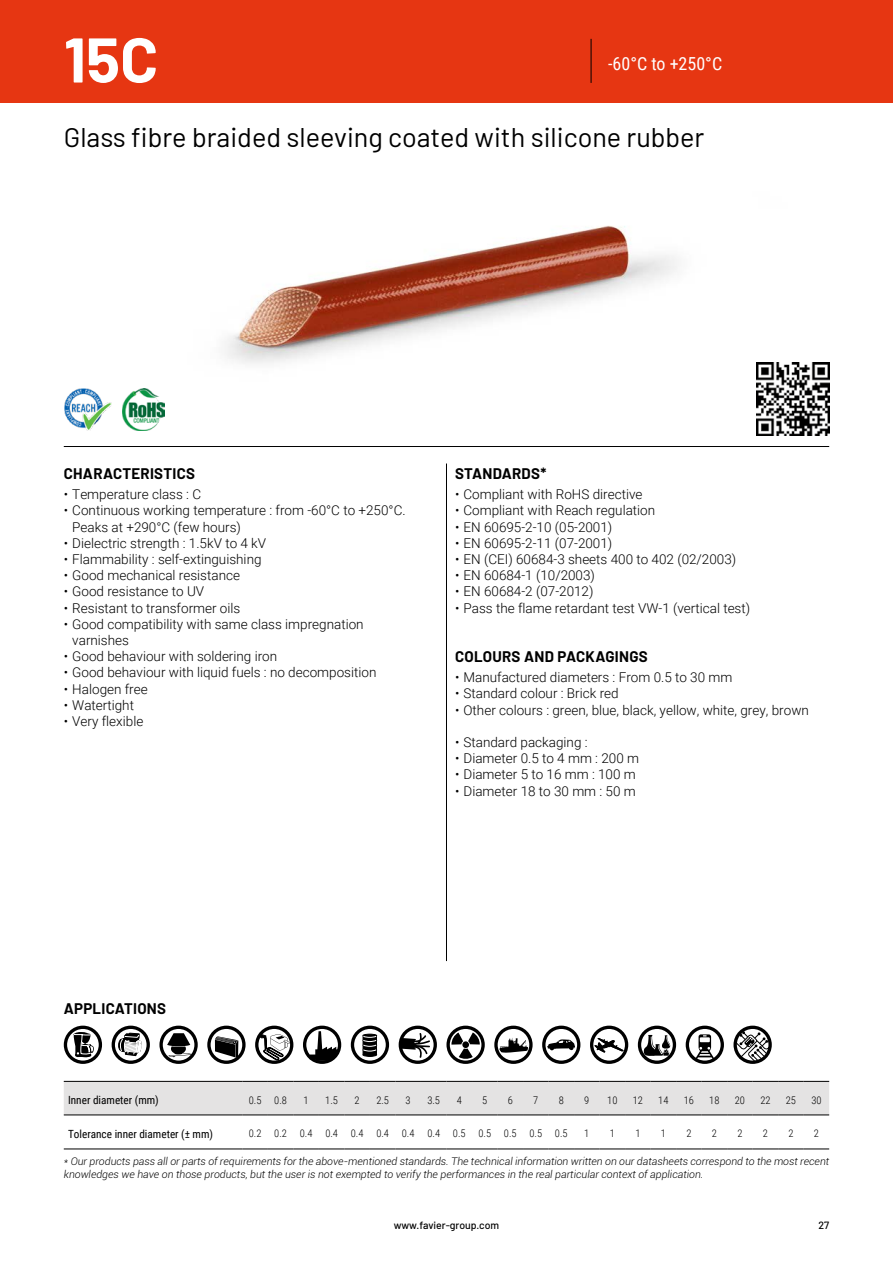
<style>
.page{position:relative;width:893px;height:1263px;background:#fff}
.page>*{position:absolute;margin:0;border:0;box-sizing:border-box;transform-origin:0 0}
.t1{font:700 63px "Barlow";color:#fff}
.t2{font:27px "Barlow";color:#000}
.t3{font:18px "Roboto Condensed";color:#fff}
.t4{font:700 15px "Barlow";letter-spacing:.02em;color:#000}
.t5{font:300 13.5px/16.2px "Roboto";color:#000}
.t6{font:11.25px "Roboto Condensed";color:#000}
.t7{font:italic 300 10.5px/12.6px "Roboto";color:#000}
.t8{font:300 10.5px "Roboto Condensed";color:#000}
.t9{font:500 10.5px "Barlow";color:#000}
</style>
<div class="page">
<div style="left:0;top:0;width:893px;height:102px;background:#e63612"></div>
<hr style="left:64px;top:446px;width:765px;height:1px;background:#000">
<hr style="left:446px;top:463px;width:1px;height:498px;background:#000">
<hr style="left:591px;top:39px;width:1px;height:44px;background:#000">
<img style="left:225px;top:225px;width:604px;height:162px">
<img style="left:64px;top:389px;width:48px;height:41px">
<img style="left:122px;top:389px;width:42px;height:41px">
<svg style="left:64px;top:1081px;width:765px;height:35px;background:#d8d7d7"></svg>
<hr style="left:64px;top:1148px;width:178px;height:1px;background:#000">
<svg style="left:242px;top:1148px;width:587px;height:1px"></svg>
<div style="left:64px;top:1026px;width:38px;height:38px;border:3px solid #000;border-radius:50%"></div>
<svg style="left:73px;top:1032px;width:21px;height:25px"></svg>
<div style="left:112px;top:1026px;width:38px;height:38px;border:3px solid #000;border-radius:50%"></div>
<svg style="left:118px;top:1032px;width:24px;height:24px"></svg>
<div style="left:159px;top:1026px;width:39px;height:38px;border:3px solid #000;border-radius:50%"></div>
<svg style="left:167px;top:1033px;width:24px;height:24px"></svg>
<div style="left:207px;top:1026px;width:39px;height:38px;border:3px solid #000;border-radius:50%"></div>
<svg style="left:215px;top:1036px;width:23px;height:21px"></svg>
<div style="left:255px;top:1026px;width:38px;height:38px;border:3px solid #000;border-radius:50%"></div>
<svg style="left:259px;top:1034px;width:31px;height:26px"></svg>
<div style="left:303px;top:1026px;width:38px;height:38px;border:3px solid #000;border-radius:50%"></div>
<svg style="left:310px;top:1031px;width:29px;height:30px"></svg>
<div style="left:351px;top:1026px;width:38px;height:38px;border:3px solid #000;border-radius:50%"></div>
<svg style="left:363px;top:1034px;width:14px;height:22px"></svg>
<div style="left:399px;top:1026px;width:38px;height:38px;border:3px solid #000;border-radius:50%"></div>
<svg style="left:401px;top:1033px;width:29px;height:25px"></svg>
<div style="left:446px;top:1026px;width:39px;height:38px;border:3px solid #000;border-radius:50%"></div>
<svg style="left:451px;top:1032px;width:29px;height:27px"></svg>
<svg style="left:499px;top:1037px;width:29px;height:16px"></svg>
<div style="left:494px;top:1026px;width:39px;height:38px;border:3px solid #000;border-radius:50%"></div>
<svg style="left:547px;top:1039px;width:28px;height:11px"></svg>
<div style="left:542px;top:1026px;width:38px;height:38px;border:3px solid #000;border-radius:50%"></div>
<svg style="left:594px;top:1038px;width:29px;height:14px"></svg>
<div style="left:590px;top:1026px;width:38px;height:38px;border:3px solid #000;border-radius:50%"></div>
<div style="left:638px;top:1026px;width:38px;height:38px;border:3px solid #000;border-radius:50%"></div>
<svg style="left:644px;top:1035px;width:26px;height:21px"></svg>
<div style="left:686px;top:1026px;width:38px;height:38px;border:3px solid #000;border-radius:50%"></div>
<svg style="left:695px;top:1034px;width:20px;height:25px"></svg>
<div style="left:733px;top:1026px;width:39px;height:38px;border:3px solid #000;border-radius:50%"></div>
<svg style="left:735px;top:1031px;width:36px;height:30px"></svg>
<img style="left:757px;top:363px;width:72px;height:72px">
<h1 class="t1" style="left:64px;top:24px;width:96px">15C</h1>
<h3 class="t3" style="left:608px;top:56px;width:116px">-60°C to +250°C</h3>
<h2 class="t2" style="left:64px;top:118px;width:642px">Glass fibre braided sleeving coated with silicone rubber</h2>
<p class="t4" style="left:64px;top:465px;width:133px">CHARACTERISTICS</p>
<p class="t5" style="left:64px;top:487px;width:139px">• Temperature class : C</p>
<p class="t5" style="left:72px;top:503px;width:335px;text-indent:-9px">• Continuous working temperature : from -60°C to +250°C.<br>Peaks at +290°C (few hours)</p>
<p class="t5" style="left:64px;top:536px;width:204px">• Dielectric strength : 1.5kV to 4 kV</p>
<p class="t5" style="left:64px;top:552px;width:199px">• Flammability : self-extinguishing</p>
<p class="t5" style="left:64px;top:568px;width:178px">• Good mechanical resistance</p>
<p class="t5" style="left:64px;top:584px;width:142px">• Good resistance to UV</p>
<p class="t5" style="left:64px;top:601px;width:178px">• Resistant to transformer oils</p>
<p class="t5" style="left:72px;top:617px;width:293px;text-indent:-9px">• Good compatibility with same class impregnation varnishes</p>
<p class="t5" style="left:64px;top:649px;width:215px">• Good behaviour with soldering iron</p>
<p class="t5" style="left:64px;top:665px;width:314px">• Good behaviour with liquid fuels : no decomposition</p>
<p class="t5" style="left:64px;top:682px;width:86px">• Halogen free</p>
<p class="t5" style="left:64px;top:698px;width:72px">• Watertight</p>
<p class="t5" style="left:64px;top:714px;width:81px">• Very flexible</p>
<p class="t4" style="left:455px;top:465px;width:93px">STANDARDS*</p>
<p class="t5" style="left:455px;top:487px;width:189px">• Compliant with RoHS directive</p>
<p class="t5" style="left:455px;top:503px;width:202px">• Compliant with Reach regulation</p>
<p class="t5" style="left:455px;top:520px;width:159px">• EN 60695-2-10 (05-2001)</p>
<p class="t5" style="left:455px;top:536px;width:159px">• EN 60695-2-11 (07-2001)</p>
<p class="t5" style="left:455px;top:552px;width:283px">• EN (CEI) 60684-3 sheets 400 to 402 (02/2003)</p>
<p class="t5" style="left:455px;top:568px;width:142px">• EN 60684-1 (10/2003)</p>
<p class="t5" style="left:455px;top:584px;width:140px">• EN 60684-2 (07-2012)</p>
<p class="t5" style="left:455px;top:601px;width:297px">• Pass the flame retardant test VW-1 (vertical test)</p>
<p class="t4" style="left:455px;top:648px;width:194px">COLOURS AND PACKAGINGS</p>
<p class="t5" style="left:455px;top:670px;width:279px">• Manufactured diameters : From 0.5 to 30 mm</p>
<p class="t5" style="left:455px;top:686px;width:165px">• Standard colour : Brick red</p>
<p class="t5" style="left:455px;top:703px;width:355px">• Other colours : green, blue, black, yellow, white, grey, brown</p>
<p class="t5" style="left:455px;top:735px;width:134px">• Standard packaging :</p>
<p class="t5" style="left:455px;top:751px;width:186px">• Diameter 0.5 to 4 mm : 200 m</p>
<p class="t5" style="left:455px;top:767px;width:182px">• Diameter 5 to 16 mm : 100 m</p>
<p class="t5" style="left:455px;top:784px;width:182px">• Diameter 18 to 30 mm : 50 m</p>
<p class="t4" style="left:64px;top:1000px;width:104px">APPLICATIONS</p>
<p class="t6" style="left:68px;top:1095px;width:92px">Inner diameter (mm)</p>
<p class="t8" style="left:249px;top:1094px;width:40px">0.5 0.8</p>
<p class="t8" style="left:304px;top:1094px;width:7px">1</p>
<p class="t8" style="left:325px;top:1094px;width:14px">1.5</p>
<p class="t8" style="left:355px;top:1094px;width:7px">2</p>
<p class="t8" style="left:376px;top:1094px;width:14px">2.5</p>
<p class="t8" style="left:406px;top:1094px;width:7px">3</p>
<p class="t8" style="left:427px;top:1094px;width:14px">3.5</p>
<p class="t8" style="left:457px;top:1094px;width:7px">4</p>
<p class="t8" style="left:482px;top:1094px;width:7px">5</p>
<p class="t8" style="left:508px;top:1094px;width:7px">6</p>
<p class="t8" style="left:533px;top:1094px;width:7px">7</p>
<p class="t8" style="left:559px;top:1094px;width:7px">8</p>
<p class="t8" style="left:584px;top:1094px;width:7px">9</p>
<p class="t8" style="left:607px;top:1094px;width:12px">10</p>
<p class="t8" style="left:633px;top:1094px;width:12px">12</p>
<p class="t8" style="left:658px;top:1094px;width:12px">14</p>
<p class="t8" style="left:684px;top:1094px;width:12px">16</p>
<p class="t8" style="left:709px;top:1094px;width:12px">18</p>
<p class="t8" style="left:735px;top:1094px;width:12px">20</p>
<p class="t8" style="left:760px;top:1094px;width:12px">22</p>
<p class="t8" style="left:786px;top:1094px;width:12px">25</p>
<p class="t8" style="left:811px;top:1094px;width:12px">30</p>
<p class="t6" style="left:68px;top:1129px;width:147px">Tolerance inner diameter (± mm)</p>
<p class="t8" style="left:249px;top:1127px;width:320px">0.2 0.2 0.4 0.4 0.4 0.4 0.4 0.4 0.5 0.5 0.5 0.5 0.5</p>
<p class="t8" style="left:584px;top:1127px;width:7px">1</p>
<p class="t8" style="left:610px;top:1127px;width:7px">1</p>
<p class="t8" style="left:635px;top:1127px;width:7px">1</p>
<p class="t8" style="left:661px;top:1127px;width:7px">1</p>
<p class="t8" style="left:686px;top:1127px;width:7px">2</p>
<p class="t8" style="left:712px;top:1127px;width:7px">2</p>
<p class="t8" style="left:737px;top:1127px;width:7px">2</p>
<p class="t8" style="left:763px;top:1127px;width:7px">2</p>
<p class="t8" style="left:788px;top:1127px;width:7px">2</p>
<p class="t8" style="left:814px;top:1127px;width:7px">2</p>
<p class="t7" style="left:64px;top:1156px;width:767px">* Our products pass all or parts of requirements for the above-mentioned standards. The technical information written on our datasheets correspond to the most recent knowledges we have on those products, but the user is not exempted to verify the performances in the real particular context of application.</p>
<p class="t9" style="left:394px;top:1222px;width:107px">www.favier-group.com</p>
<p class="t9" style="left:818px;top:1222px;width:12px">27</p>
</div>
